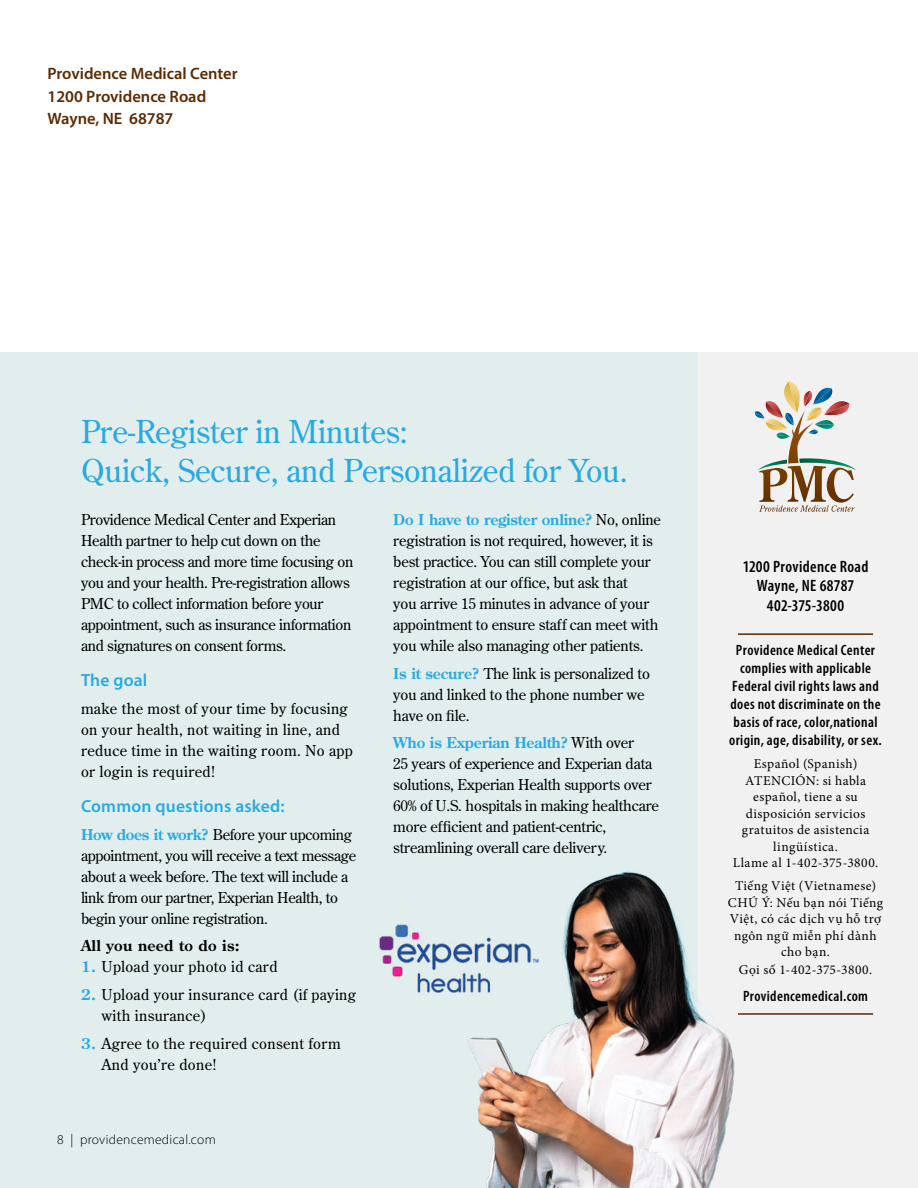
<style>
.page{position:relative;width:918px;height:1188px;background:#fff}
.page>*{position:absolute;margin:0;border:0;box-sizing:border-box;transform-origin:0 0}
.t1{font:31.5px/39px "Century Old Style Std";letter-spacing:-.005em;color:#28aae1}
.t2{font:600 17.55px "Myriad Pro";letter-spacing:.01em;color:#28aae1}
.t3{font:600 16.5px/22.5px "Myriad Pro";color:#5c2a00}
.t4{font:600 condensed 16.5px/19.5px "Myriad Pro";letter-spacing:.02em;color:#000;text-align:center}
.t5{font:15px/21px "Century Old Style Std";letter-spacing:-.01em;color:#000}
.t6{font:15px/21px "Century Old Style Std";letter-spacing:.02em;color:#000}
.t7{font:600 condensed 15px/18px "Myriad Pro";letter-spacing:.025em;color:#000;text-align:center}
.t8{font:700 15px "Century Old Style Std";letter-spacing:.02em;color:#000}
.t9{font:13.5px/16.5px "Minion Pro";letter-spacing:.03em;color:#000;text-align:center}
.t10{font:300 13.5px "Myriad Pro";letter-spacing:.02em;color:#000}
.s1{font-weight:700;color:#28aae1}
</style>
<div class="page">
<div style="left:698px;top:329px;width:220px;height:859px;background:#f1f1f2"></div>
<div style="left:0;top:332px;width:698px;height:856px;background:#e1eeed"></div>
<svg style="left:755px;top:381px;width:101px;height:131px"></svg>
<hr style="left:738px;top:633px;width:135px;height:2px;background:#5c2a00">
<div style="left:0;top:0;width:918px;height:351px;background:#fff"></div>
<img style="left:468px;top:871px;width:406px;height:317px">
<img style="left:379px;top:912px;width:173px;height:94px">
<p class="t3" style="left:48px;top:62px;width:192px">Providence Medical Center<br>1200 Providence Road<br>Wayne, NE 68787</p>
<h1 class="t1" style="left:81px;top:412px;width:548px">Pre-Register in Minutes:<br>Quick, Secure, and Personalized for You.</h1>
<p class="t5" style="left:81px;top:509px;width:274px">Providence Medical Center and Experian Health partner to help cut down on the check-in process and more time focusing on you and your health. Pre-registration allows PMC to collect information before your appointment, such as insurance information and signatures on consent forms.</p>
<p class="t2" style="left:81px;top:669px;width:68px">The goal</p>
<p class="t6" style="left:81px;top:697px;width:273px">make the most of your time by focusing on your health, not waiting in line, and reduce time in the waiting room. No app or login is required!</p>
<p class="t2" style="left:81px;top:795px;width:205px">Common questions asked:</p>
<p class="t5" style="left:81px;top:823px;width:277px"><span class="s1">How does it work?</span> Before your upcoming appointment, you will receive a text message about a week before. The text will include a link from our partner, Experian Health, to begin your online registration.</p>
<p class="t8" style="left:81px;top:936px;width:160px">All you need to do is:</p>
<p class="t6" style="left:81px;top:956px;width:198px"><span class="s1">1.</span> Upload your photo id card</p>
<p class="t6" style="left:102px;top:984px;width:256px;text-indent:-21px"><span class="s1">2.</span> Upload your insurance card (if paying with insurance)</p>
<p class="t6" style="left:102px;top:1033px;width:240px;text-indent:-21px"><span class="s1">3.</span> Agree to the required consent form<br>And you’re done!</p>
<p class="t5" style="left:393px;top:509px;width:269px"><span class="s1">Do I have to register online?</span> No, online registration is not required, however, it is best practice. You can still complete your registration at our office, but ask that<br>you arrive 15 minutes in advance of your appointment to ensure staff can meet with you while also managing other patients.</p>
<p class="t5" style="left:393px;top:662px;width:258px"><span class="s1">Is it secure?</span> The link is personalized to you and linked to the phone number we have on file.</p>
<p class="t5" style="left:393px;top:732px;width:267px"><span class="s1">Who is Experian Health?</span> With over<br>25 years of experience and Experian data solutions, Experian Health supports over 60% of U.S. hospitals in making healthcare more efficient and patient-centric, streamlining overall care delivery.</p>
<p class="t10" style="left:57px;top:1132px;width:160px">8 | providencemedical.com</p>
<p class="t4" style="left:743px;top:557px;width:127px">1200 Providence Road<br>Wayne, NE 68787<br>402-375-3800</p>
<p class="t7" style="left:729px;top:641px;width:154px">Providence Medical Center complies with applicable<br>Federal civil rights laws and does not discriminate on the basis of race, color,national origin, age, disability, or sex.</p>
<p class="t9" style="left:733px;top:756px;width:147px">Español (Spanish)<br>ATENCIÓN: si habla español, tiene a su disposición servicios gratuitos de asistencia lingüística.<br>Llame al 1-402-375-3800.</p>
<p class="t9" style="left:728px;top:878px;width:157px">Tiếng Việt (Vietnamese)<br>CHÚ Ý: Nếu bạn nói Tiếng<br>Việt, có các dịch vụ hỗ trợ ngôn ngữ miễn phí dành cho bạn.</p>
<p class="t9" style="left:739px;top:962px;width:135px">Gọi số 1-402-375-3800.</p>
<p class="t7" style="left:743px;top:987px;width:127px">Providencemedical.com</p>
</div>
